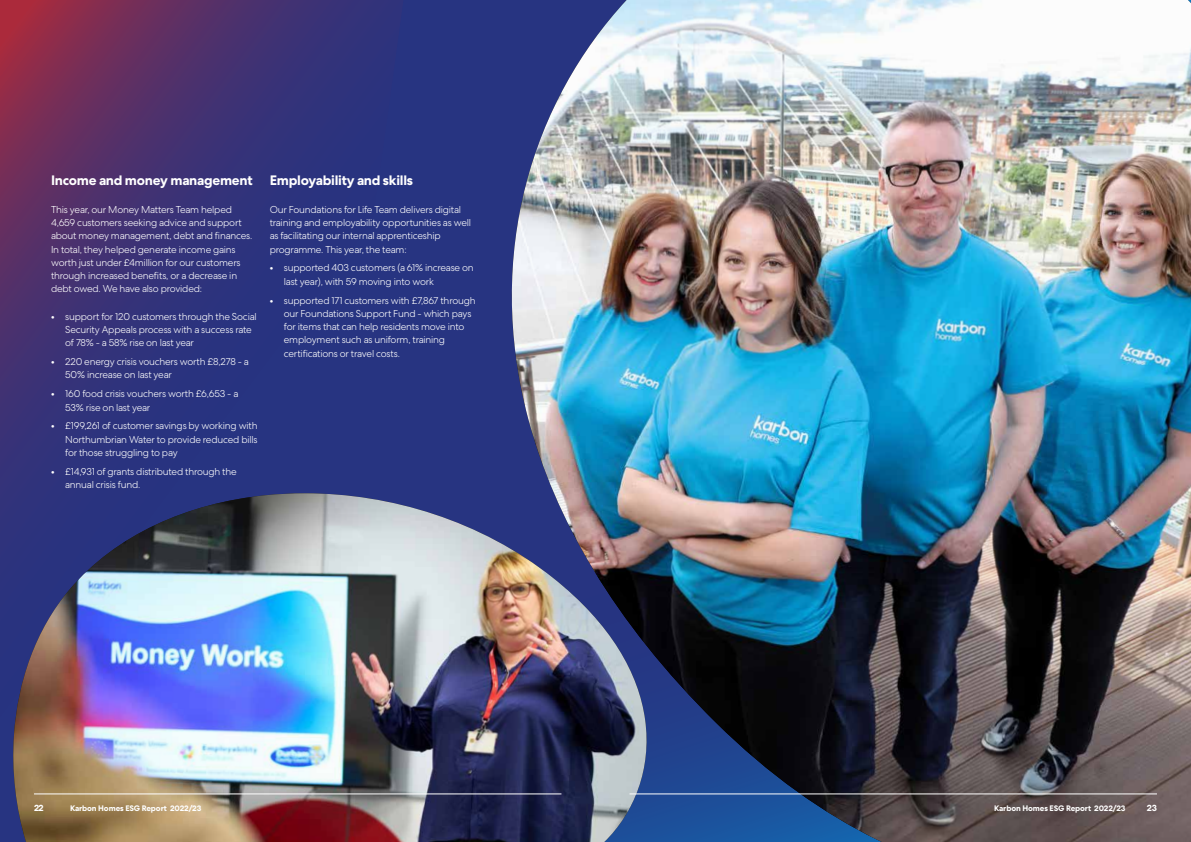
<style>
.page{position:relative;width:1191px;height:842px;background:#273481}
.page>*{position:absolute;margin:0;border:0;box-sizing:border-box;transform-origin:0 0}
.t1{font:700 13.7px "Centra No 2";letter-spacing:-.015em;color:#fff}
.t2{font:300 10px/13.2px "Centra No 2";letter-spacing:-.02em;color:#fff}
.t3{font:700 9px "Centra No 2";color:#fff}
.t4{font:700 8px "Centra No 2";letter-spacing:-.01em;color:#fff}
.s1{font-weight:700}
</style>
<div class="page">
<svg style="left:0;top:0;width:388px;height:516px"></svg>
<img style="left:511px;top:0;width:680px;height:842px">
<svg style="left:9px;top:485px;width:644px;height:357px"></svg>
<img style="left:12px;top:493px;width:640px;height:349px">
<hr style="left:629px;top:794px;width:528px;height:1px;background:#fff">
<hr style="left:34px;top:794px;width:527px;height:1px;background:#fff">
<h1 class="t1" style="left:51px;top:172px;width:203px">Income and money management</h1>
<p class="t2" style="left:51px;top:203px;width:203px">This year, our Money Matters Team helped 4,659 customers seeking advice and support about money management, debt and finances.<br>In total, they helped generate income gains worth just under £4million for our customers through increased benefits, or a decrease in debt owed. We have also provided:</p>
<p class="t2" style="left:65px;top:310px;width:193px;text-indent:-14px"><span class="s1">•</span> support for 120 customers through the Social<br>Security Appeals process with a success rate of 78% - a 58% rise on last year</p>
<p class="t2" style="left:65px;top:355px;width:185px;text-indent:-14px"><span class="s1">•</span> 220 energy crisis vouchers worth £8,278 - a<br>50% increase on last year</p>
<p class="t2" style="left:65px;top:387px;width:174px;text-indent:-14px"><span class="s1">•</span> 160 food crisis vouchers worth £6,653 - a<br>53% rise on last year</p>
<p class="t2" style="left:65px;top:419px;width:194px;text-align:justify;text-indent:-14px"><span class="s1">•</span> £199,261 of customer savings by working with Northumbrian Water to provide reduced bills for those struggling to pay</p>
<p class="t2" style="left:65px;top:465px;width:173px;text-indent:-14px"><span class="s1">•</span> £14,931 of grants distributed through the annual crisis fund.</p>
<h1 class="t1" style="left:270px;top:172px;width:145px">Employability and skills</h1>
<p class="t2" style="left:270px;top:203px;width:203px">Our Foundations for Life Team delivers digital training and employability opportunities as well as facilitating our internal apprenticeship programme. This year, the team:</p>
<p class="t2" style="left:284px;top:261px;width:191px;text-indent:-14px"><span class="s1">•</span> supported 403 customers (a 61% increase on last year), with 59 moving into work</p>
<p class="t2" style="left:284px;top:294px;width:193px;text-indent:-14px"><span class="s1">•</span> supported 171 customers with £7,867 through our Foundations Support Fund - which pays for items that can help residents move into employment such as uniform, training certifications or travel costs.</p>
<p class="t3" style="left:34px;top:802px;width:11px">22</p>
<p class="t4" style="left:70px;top:803px;width:133px">Karbon Homes ESG Report 2022/23</p>
<p class="t4" style="left:994px;top:803px;width:133px">Karbon Homes ESG Report 2022/23</p>
<p class="t3" style="left:1146px;top:802px;width:12px">23</p>
</div>
